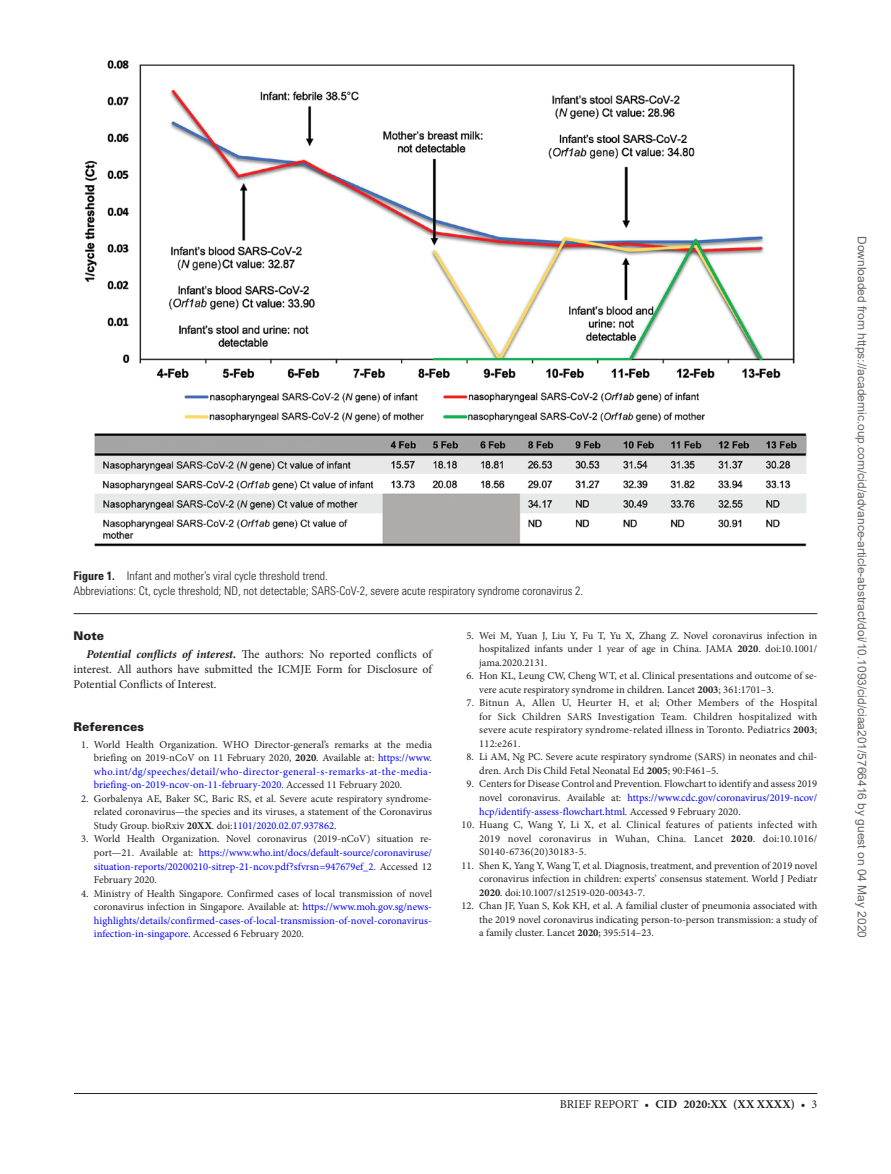
<style>
.page{position:relative;width:891px;height:1174px;background:#fff}
.page>*{position:absolute;margin:0;border:0;box-sizing:border-box;transform-origin:0 0}
.t1{font:300 condensed 12px/15px "Univers LT Std";color:#231f20}
.t2{font:12px/15px "Minion Pro";color:#231f20;text-align:justify}
.t3{font:12px "Arial";color:#666}
.t4{font:700 12px "Minion Pro";letter-spacing:.01em;color:#231f20}
.t5{font:900 12px "Univers LT Std";color:#231f20}
.t6{font:10.5px/13.5px "Minion Pro";color:#231f20;text-align:justify}
.t7{font:10.5px/13.5px "Minion Pro";color:#00f;text-align:justify}
.s1{font-weight:700}
.s2{font-weight:700;font-style:italic}
.s3{color:#00f}
.s4{color:#231f20}
.s5{font-weight:400}
</style>
<div class="page">
<hr style="left:74px;top:1093px;width:743px;height:1px;background:#231f20">
<hr style="left:74px;top:613px;width:743px;height:1px;background:#231f20">
<img style="left:85px;top:60px;width:721px;height:487px">
<p class="t1" style="left:74px;top:569px;width:511px"><span class="s1">Figure 1.</span> Infant and mother’s viral cycle threshold trend.<br>Abbreviations: Ct, cycle threshold; ND, not detectable; SARS-CoV-2, severe acute respiratory syndrome coronavirus 2.</p>
<p class="t5" style="left:74px;top:628px;width:32px">Note</p>
<p class="t2" style="left:74px;top:647px;width:360px;text-indent:13px"><span class="s2">Potential conflicts of interest.</span> The authors: No reported conflicts of interest. All authors have submitted the ICMJE Form for Disclosure of Potential Conflicts of Interest.</p>
<p class="t5" style="left:74px;top:720px;width:72px">References</p>
<p class="t6" style="left:94px;top:738px;width:340px;text-indent:-13px">1. World Health Organization. WHO Director-general’s remarks at the media briefing on 2019-nCoV on 11 February 2020, <span class="s1">2020</span>. Available at: <span class="s3">https://www. who.int/dg/speeches/detail/who-director-general-s-remarks-at-the-media&shy;briefing-on-2019-ncov-on-11-february-2020</span>. Accessed 11 February 2020.</p>
<p class="t6" style="left:94px;top:792px;width:340px;text-indent:-13px">2. Gorbalenya AE, Baker SC, Baric RS, et al. Severe acute respiratory syndrome&shy;related coronavirus—the species and its viruses, a statement of the Coronavirus Study Group. bioRxiv <span class="s1">20XX</span>. doi:<span class="s3">1101/2020.02.07.937862</span>.</p>
<p class="t7" style="left:94px;top:832px;width:340px;text-indent:-13px"><span class="s4">3. World Health Organization. Novel coronavirus (2019-nCoV) situation re&shy;port—21. Available at:</span> https://www.who.int/docs/default-source/coronaviruse/ situation-reports/20200210-sitrep-21-ncov.pdf?sfvrsn=947679ef_2<span class="s4">. Accessed 12<br>February 2020.</span></p>
<p class="t6" style="left:94px;top:886px;width:340px;text-indent:-13px">4. Ministry of Health Singapore. Confirmed cases of local transmission of novel coronavirus infection in Singapore. Available at: <span class="s3">https://www.moh.gov.sg/news&shy;highlights/details/confirmed-cases-of-local-transmission-of-novel-coronavirus&shy;infection-in-singapore</span>. Accessed 6 February 2020.</p>
<p class="t6" style="left:479px;top:629px;width:340px;text-indent:-13px">5. Wei M, Yuan J, Liu Y, Fu T, Yu X, Zhang Z. Novel coronavirus infection in hospitalized infants under 1 year of age in China. JAMA <span class="s1">2020</span>. doi:10.1001/ jama.2020.2131.</p>
<p class="t6" style="left:479px;top:669px;width:340px;text-indent:-13px">6. Hon KL, Leung CW, Cheng WT, et al. Clinical presentations and outcome of se&shy;vere acute respiratory syndrome in children. Lancet <span class="s1">2003</span>; 361:1701–3.</p>
<p class="t6" style="left:479px;top:696px;width:340px;text-indent:-13px">7. Bitnun A, Allen U, Heurter H, et al; Other Members of the Hospital for Sick Children SARS Investigation Team. Children hospitalized with severe acute respiratory syndrome-related illness in Toronto. Pediatrics <span class="s1">2003</span>; 112:e261.</p>
<p class="t6" style="left:479px;top:750px;width:340px;text-indent:-13px">8. Li AM, Ng PC. Severe acute respiratory syndrome (SARS) in neonates and chil&shy;dren. Arch Dis Child Fetal Neonatal Ed <span class="s1">2005</span>; 90:F461–5.</p>
<p class="t6" style="left:479px;top:777px;width:340px;text-indent:-13px">9. Centers for Disease Control and Prevention. Flowchart to identify and assess 2019 novel coronavirus. Available at: <span class="s3">https://www.cdc.gov/coronavirus/2019-ncov/ hcp/identify-assess-flowchart.html</span>. Accessed 9 February 2020.</p>
<p class="t6" style="left:479px;top:818px;width:340px;text-indent:-18px">10. Huang C, Wang Y, Li X, et al. Clinical features of patients infected with 2019 novel coronavirus in Wuhan, China. Lancet <span class="s1">2020</span>. doi:10.1016/ S0140-6736(20)30183-5.</p>
<p class="t6" style="left:479px;top:858px;width:340px;text-indent:-18px">11. Shen K, Yang Y, Wang T, et al. Diagnosis, treatment, and prevention of 2019 novel coronavirus infection in children: experts’ consensus statement. World J Pediatr <span class="s1">2020</span>. doi:10.1007/s12519-020-00343-7.</p>
<p class="t6" style="left:479px;top:899px;width:340px;text-indent:-18px">12. Chan JF, Yuan S, Kok KH, et al. A familial cluster of pneumonia associated with the 2019 novel coronavirus indicating person-to-person transmission: a study of a family cluster. Lancet <span class="s1">2020</span>; 395:514–23.</p>
<p class="t3" style="left:866px;top:236px;width:704px;rotate:90deg">Downloaded from https://academic.oup.com/cid/advance-article-abstract/doi/10.1093/cid/ciaa201/5766416 by guest on 04 May 2020</p>
<p class="t4" style="left:560px;top:1095px;width:259px"><span class="s5">BRIEF REPORT •</span> cid 2020:XX (XX XXXX) <span class="s5">• 3</span></p>
</div>
